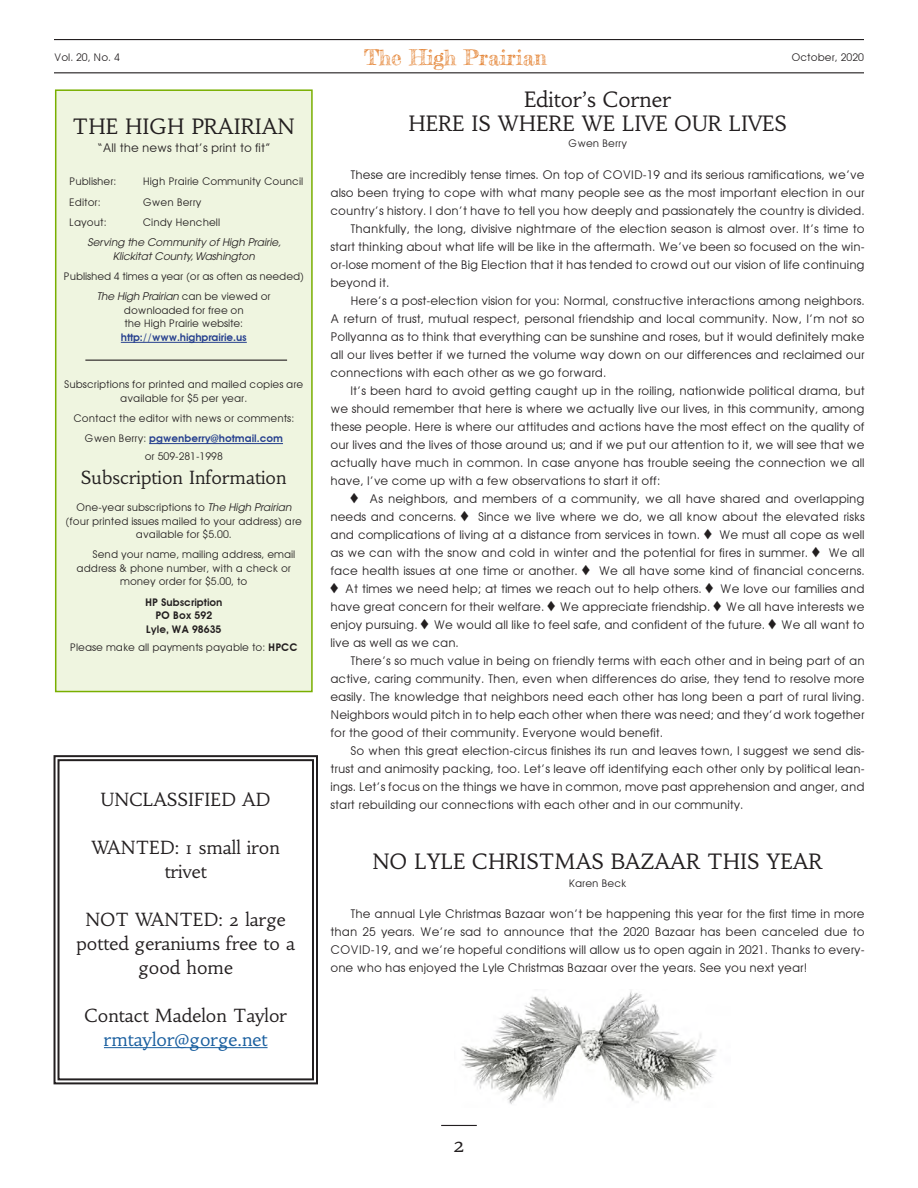
<style>
.page{position:relative;width:918px;height:1188px;background:#fff}
.page>*{position:absolute;margin:0;border:0;box-sizing:border-box;transform-origin:0 0}
.Headline{font:21px "Habibi";color:#231f20}
.t1{font:21px "Frederickathe Great";color:#e27b26}
.Headline-2{font:18px/24px "Habibi";color:#231f20;text-align:center}
.Headline-3{font:18px "Habibi";color:#175d9e}
.t2{font:12px/18px "Avant Garde";color:#231f20;text-align:justify}
.masthead{font:10.5px/13.5px "Avant Garde";color:#231f20;text-align:center}
.masthead-2{font:italic 10.5px/13.5px "Avant Garde";color:#231f20;text-align:center}
.masthead-3{font:600 10.5px "Avant Garde";color:#231f20}
.byline{font:10.5px "Avant Garde";color:#231f20}
.s1{font-style:italic}
.s2{font-weight:600;color:#253f8e}
.s3{font-weight:600}
</style>
<div class="page">
<hr style="left:54px;top:72px;width:810px;height:1px;background:#231f20">
<hr style="left:54px;top:39px;width:810px;height:1px;background:#231f20">
<div style="left:56px;top:90px;width:256px;height:602px;background:#eff5e0"></div>
<hr style="left:121px;top:342px;width:126px;height:1px;background:#253f8e">
<hr style="left:149px;top:443px;width:134px;height:1px;background:#253f8e">
<div style="left:55px;top:89px;width:258px;height:603px;border:2px solid #79af00"></div>
<hr style="left:85px;top:360px;width:202px;height:1px;background:#231f20">
<hr style="left:441px;top:1125px;width:36px;height:1px;background:#231f20">
<svg style="left:53px;top:755px;width:265px;height:330px"></svg>
<div style="left:58px;top:759px;width:256px;height:321px;border:2px solid #231f20"></div>
<img style="left:461px;top:990px;width:256px;height:114px">
<p class="masthead" style="left:54px;top:51px;width:67px">Vol. 20, No. 4</p>
<h1 class="t1" style="left:364px;top:44px;width:184px">The High Prairian</h1>
<p class="masthead" style="left:791px;top:51px;width:74px">October, 2020</p>
<p class="Headline" style="left:73px;top:113px;width:224px">THE HIGH PRAIRIAN</p>
<p class="t2" style="left:97px;top:138px;width:176px">“All the news that’s print to fit”</p>
<p class="masthead" style="left:69px;top:175px;width:49px">Publisher:</p>
<p class="masthead" style="left:143px;top:175px;width:162px">High Prairie Community Council</p>
<p class="masthead" style="left:69px;top:195px;width:33px">Editor:</p>
<p class="masthead" style="left:143px;top:195px;width:60px">Gwen Berry</p>
<p class="masthead" style="left:69px;top:215px;width:39px">Layout:</p>
<p class="masthead" style="left:143px;top:215px;width:79px">Cindy Henchell</p>
<p class="masthead-2" style="left:87px;top:236px;width:195px">Serving the Community of High Prairie,<br>Klickitat County, Washington</p>
<p class="masthead" style="left:64px;top:269px;width:242px">Published 4 times a year (or as often as needed)</p>
<p class="masthead" style="left:97px;top:290px;width:175px"><span class="s1">The High Prairian</span> can be viewed or downloaded for free on<br>the High Prairie website: <span class="s2">http://www.highprairie.us</span></p>
<p class="masthead" style="left:64px;top:378px;width:241px">Subscriptions for printed and mailed copies are available for $5 per year.</p>
<p class="masthead" style="left:73px;top:411px;width:222px">Contact the editor with news or comments:</p>
<p class="masthead" style="left:85px;top:429px;width:200px;line-height:18px">Gwen Berry: <span class="s2">pgwenberry@hotmail.com </span>or 509-281-1998</p>
<p class="Headline-2" style="left:81px;top:466px;width:207px">Subscription Information</p>
<p class="masthead" style="left:66px;top:500px;width:238px">One-year subscriptions to <span class="s1">The High Prairian </span>(four printed issues mailed to your address) are available for $5.00.</p>
<p class="masthead" style="left:93px;top:548px;width:204px">Send your name, mailing address, email</p>
<p class="masthead" style="left:77px;top:561px;width:216px">address &amp; phone number, with a check or</p>
<p class="masthead" style="left:120px;top:575px;width:129px">money order for $5.00, to</p>
<p class="masthead-3" style="left:145px;top:595px;width:79px">HP Subscription</p>
<p class="masthead-3" style="left:155px;top:609px;width:58px">PO Box 592</p>
<p class="masthead-3" style="left:146px;top:622px;width:77px">Lyle, WA 98635</p>
<p class="masthead" style="left:70px;top:640px;width:229px">Please make all payments payable to: <span class="s3">HPCC</span></p>
<p class="Headline-2" style="left:101px;top:787px;width:171px">UNCLASSIFIED AD</p>
<p class="Headline-2" style="left:92px;top:835px;width:190px">WANTED: 1 small iron trivet</p>
<p class="Headline-2" style="left:76px;top:907px;width:220px">NOT WANTED: 2 large potted geraniums free to a good home</p>
<p class="Headline-2" style="left:84px;top:1003px;width:204px">Contact Madelon Taylor</p>
<p class="Headline-3" style="left:104px;top:1028px;width:165px">rmtaylor@gorge.net</p>
<p class="Headline" style="left:524px;top:86px;width:149px">Editor’s Corner</p>
<p class="Headline" style="left:408px;top:110px;width:380px">HERE IS WHERE WE LIVE OUR LIVES</p>
<p class="byline" style="left:568px;top:137px;width:60px">Gwen Berry</p>
<p class="t2" style="left:330px;top:166px;width:536px;text-indent:20px">These are incredibly tense times. On top of COVID-19 and its serious ramifications, we’ve also been trying to cope with what many people see as the most important election in our country’s history. I don’t have to tell you how deeply and passionately the country is divided.</p>
<p class="t2" style="left:330px;top:220px;width:536px;text-indent:20px">Thankfully, the long, divisive nightmare of the election season is almost over. It’s time to start thinking about what life will be like in the aftermath. We’ve been so focused on the win&shy;or-lose moment of the Big Election that it has tended to crowd out our vision of life continuing beyond it.</p>
<p class="t2" style="left:330px;top:292px;width:536px;text-indent:20px">Here’s a post-election vision for you: Normal, constructive interactions among neighbors.<br>A return of trust, mutual respect, personal friendship and local community. Now, I’m not so Pollyanna as to think that everything can be sunshine and roses, but it would definitely make all our lives better if we turned the volume way down on our differences and reclaimed our connections with each other as we go forward.</p>
<p class="t2" style="left:330px;top:382px;width:536px;text-indent:20px">It’s been hard to avoid getting caught up in the roiling, nationwide political drama, but we should remember that here is where we actually live our lives, in this community, among these people. Here is where our attitudes and actions have the most effect on the quality of our lives and the lives of those around us; and if we put our attention to it, we will see that we actually have much in common. In case anyone has trouble seeing the connection we all have, I’ve come up with a few observations to start it off:</p>
<p class="t2" style="left:330px;top:490px;width:536px;text-indent:39px">As neighbors, and members of a community, we all have shared and overlapping needs and concerns.</p>
<p class="t2" style="left:330px;top:508px;width:536px;text-indent:148px">Since we live where we do, we all know about the elevated risks and complications of living at a distance from services in town.</p>
<p class="t2" style="left:330px;top:526px;width:536px;text-indent:389px">We must all cope as well as we can with the snow and cold in winter and the potential for fires in summer.</p>
<p class="t2" style="left:828px;top:544px;width:38px">We all</p>
<p class="t2" style="left:345px;top:562px;width:521px;text-indent:253px">We all have some kind of financial concerns.<br>At times we need help; at times we reach out to help others.</p>
<p class="t2" style="left:330px;top:562px;width:249px">face health issues at one time or another.</p>
<p class="t2" style="left:720px;top:580px;width:146px">We love our families and</p>
<p class="t2" style="left:330px;top:598px;width:215px">have great concern for their welfare.</p>
<p class="t2" style="left:560px;top:598px;width:152px">We appreciate friendship.</p>
<p class="t2" style="left:726px;top:598px;width:140px">We all have interests we</p>
<p class="t2" style="left:330px;top:616px;width:89px">enjoy pursuing.</p>
<p class="t2" style="left:434px;top:616px;width:333px">We would all like to feel safe, and confident of the future.</p>
<p class="t2" style="left:781px;top:616px;width:85px">We all want to</p>
<p class="t2" style="left:330px;top:634px;width:130px">live as well as we can.</p>
<p class="t2" style="left:330px;top:652px;width:536px;text-indent:20px">There’s so much value in being on friendly terms with each other and in being part of an active, caring community. Then, even when differences do arise, they tend to resolve more easily. The knowledge that neighbors need each other has long been a part of rural living.<br>Neighbors would pitch in to help each other when there was need; and they’d work together for the good of their community. Everyone would benefit.</p>
<p class="t2" style="left:330px;top:742px;width:536px;text-indent:20px">So when this great election-circus finishes its run and leaves town, I suggest we send dis&shy;trust and animosity packing, too. Let’s leave off identifying each other only by political lean&shy;ings. Let’s focus on the things we have in common, move past apprehension and anger, and start rebuilding our connections with each other and in our community.</p>
<p class="Headline" style="left:372px;top:848px;width:452px">NO LYLE CHRISTMAS BAZAAR THIS YEAR</p>
<p class="byline" style="left:569px;top:877px;width:59px">Karen Beck</p>
<p class="t2" style="left:330px;top:905px;width:536px;text-indent:20px">The annual Lyle Christmas Bazaar won’t be happening this year for the first time in more than 25 years. We’re sad to announce that the 2020 Bazaar has been canceled due to COVID-19, and we’re hopeful conditions will allow us to open again in 2021. Thanks to every&shy;one who has enjoyed the Lyle Christmas Bazaar over the years. See you next year!</p>
<p class="Headline" style="left:453px;top:1131px;width:14px">2</p>
</div>
